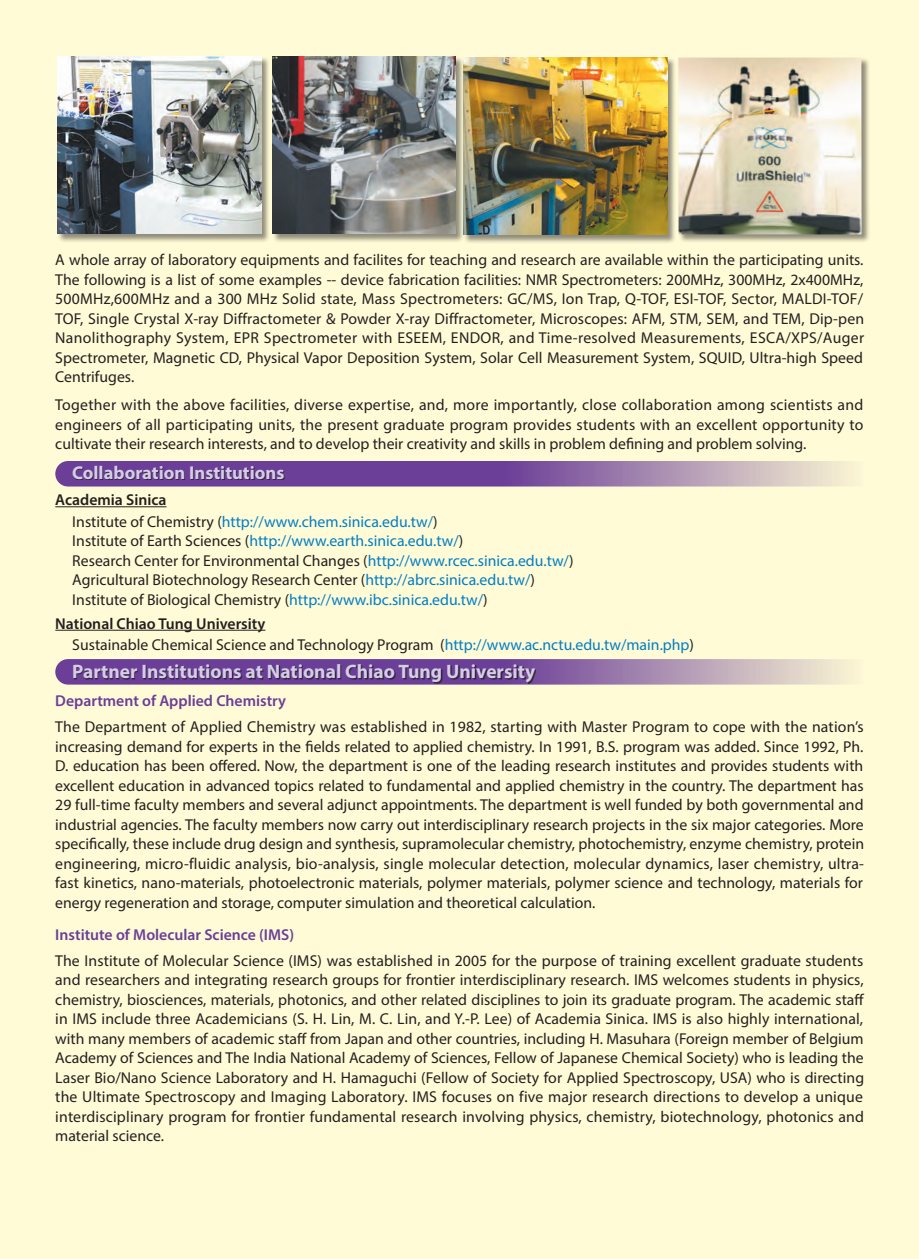
<style>
.page{position:relative;width:919px;height:1259px;background:#fff}
.page>*{position:absolute;margin:0;border:0;box-sizing:border-box;transform-origin:0 0}
.t1{font:700 19.5px "Myriad Pro";color:#d5cce5}
.t2{font:700 18.6px "Myriad Pro";color:#d5cce5}
.t3{font:15.75px/19.5px "Myriad Pro";color:#231f20;text-align:justify}
.t4{font:15.75px/21.6px "Myriad Pro";color:#007ec5}
.t5{font:600 15.75px "Myriad Pro";color:#6b3e98}
.s1{font-weight:600;color:#231f20}
.s2{color:#231f20}
.s3{color:#007ec5}
.s4{font-weight:600}
</style>
<div class="page">
<div style="left:0;top:0;width:918px;height:1259px;background:#fffbd6"></div>
<hr style="left:55px;top:506px;width:111px;height:1px;background:#231f20">
<hr style="left:55px;top:630px;width:210px;height:1px;background:#231f20">
<svg style="left:55px;top:461px;width:793px;height:25px;background:#8e6ba6"></svg>
<div style="left:73px;top:467px;width:212px;height:13px;background:#231f20;opacity:.75"></div>
<svg style="left:55px;top:659px;width:793px;height:25px;background:#a081ae"></svg>
<div style="left:74px;top:665px;width:462px;height:18px;background:#231f20;opacity:.75"></div>
<div style="left:57px;top:56px;width:213px;height:187px;background:#231f20;opacity:.5"></div>
<img style="left:57px;top:56px;width:204px;height:178px">
<div style="left:463px;top:57px;width:213px;height:187px;background:#231f20;opacity:.5"></div>
<img style="left:464px;top:58px;width:203px;height:177px">
<div style="left:272px;top:56px;width:192px;height:187px;background:#231f20;opacity:.5"></div>
<img style="left:272px;top:56px;width:183px;height:178px">
<div style="left:677px;top:57px;width:193px;height:186px;background:#231f20;opacity:.5"></div>
<img style="left:678px;top:58px;width:183px;height:176px">
<p class="t3" style="left:55px;top:250px;width:810px">A whole array of laboratory equipments and facilites for teaching and research are available within the participating units.<br>The following is a list of some examples -- device fabrication facilities: NMR Spectrometers: 200MHz, 300MHz, 2x400MHz, 500MHz,600MHz and a 300 MHz Solid state, Mass Spectrometers: GC/MS, Ion Trap, Q-TOF, ESI-TOF, Sector, MALDI-TOF/ TOF, Single Crystal X-ray Diffractometer &amp; Powder X-ray Diffractometer, Microscopes: AFM, STM, SEM, and TEM, Dip-pen Nanolithography System, EPR Spectrometer with ESEEM, ENDOR, and Time-resolved Measurements, ESCA/XPS/Auger Spectrometer, Magnetic CD, Physical Vapor Deposition System, Solar Cell Measurement System, SQUID, Ultra-high Speed Centrifuges.</p>
<p class="t3" style="left:55px;top:395px;width:809px">Together with the above facilities, diverse expertise, and, more importantly, close collaboration among scientists and engineers of all participating units, the present graduate program provides students with an excellent opportunity to cultivate their research interests, and to develop their creativity and skills in problem defining and problem solving.</p>
<p class="t2" style="left:72px;top:461px;width:214px">Collaboration Institutions</p>
<p class="t4" style="left:72px;top:489px;width:367px;text-indent:-17px"><span class="s1">Academia Sinica<br></span><span class="s2">Institute of Chemistry (</span>http://www.chem.sinica.edu.tw/<span class="s2">)</span></p>
<p class="t3" style="left:72px;top:531px;width:502px;text-align:left">Institute of Earth Sciences (<span class="s3">http://www.earth.sinica.edu.tw/</span>)<br>Research Center for Environmental Changes (<span class="s3">http://www.rcec.sinica.edu.tw/</span>)<br>Agricultural Biotechnology Research Center (<span class="s3">http://abrc.sinica.edu.tw/</span>)<br>Institute of Biological Chemistry (<span class="s3">http://www.ibc.sinica.edu.tw/</span>)</p>
<p class="t3" style="left:72px;top:612px;width:623px;line-height:21.6px;text-indent:-17px"><span class="s4">National Chiao Tung University<br></span>Sustainable Chemical Science and Technology Program (<span class="s3">http://www.ac.nctu.edu.tw/main.php</span>)</p>
<p class="t1" style="left:72px;top:658px;width:464px">Partner Institutions at National Chiao Tung University</p>
<p class="t5" style="left:55px;top:691px;width:232px">Department of Applied Chemistry</p>
<p class="t3" style="left:55px;top:717px;width:810px">The Department of Applied Chemistry was established in 1982, starting with Master Program to cope with the nation’s increasing demand for experts in the fields related to applied chemistry. In 1991, B.S. program was added. Since 1992, Ph.<br>D. education has been offered. Now, the department is one of the leading research institutes and provides students with excellent education in advanced topics related to fundamental and applied chemistry in the country. The department has 29 full-time faculty members and several adjunct appointments. The department is well funded by both governmental and industrial agencies. The faculty members now carry out interdisciplinary research projects in the six major categories. More specifically, these include drug design and synthesis, supramolecular chemistry, photochemistry, enzyme chemistry, protein engineering, micro-fluidic analysis, bio-analysis, single molecular detection, molecular dynamics, laser chemistry, ultra&shy;fast kinetics, nano-materials, photoelectronic materials, polymer materials, polymer science and technology, materials for energy regeneration and storage, computer simulation and theoretical calculation.</p>
<p class="t5" style="left:55px;top:924px;width:240px">Institute of Molecular Science (IMS)</p>
<p class="t3" style="left:55px;top:950px;width:810px">The Institute of Molecular Science (IMS) was established in 2005 for the purpose of training excellent graduate students and researchers and integrating research groups for frontier interdisciplinary research. IMS welcomes students in physics, chemistry, biosciences, materials, photonics, and other related disciplines to join its graduate program. The academic staff in IMS include three Academicians (S. H. Lin, M. C. Lin, and Y.-P. Lee) of Academia Sinica. IMS is also highly international, with many members of academic staff from Japan and other countries, including H. Masuhara (Foreign member of Belgium Academy of Sciences and The India National Academy of Sciences, Fellow of Japanese Chemical Society) who is leading the Laser Bio/Nano Science Laboratory and H. Hamaguchi (Fellow of Society for Applied Spectroscopy, USA) who is directing the Ultimate Spectroscopy and Imaging Laboratory. IMS focuses on five major research directions to develop a unique interdisciplinary program for frontier fundamental research involving physics, chemistry, biotechnology, photonics and material science.</p>
</div>
